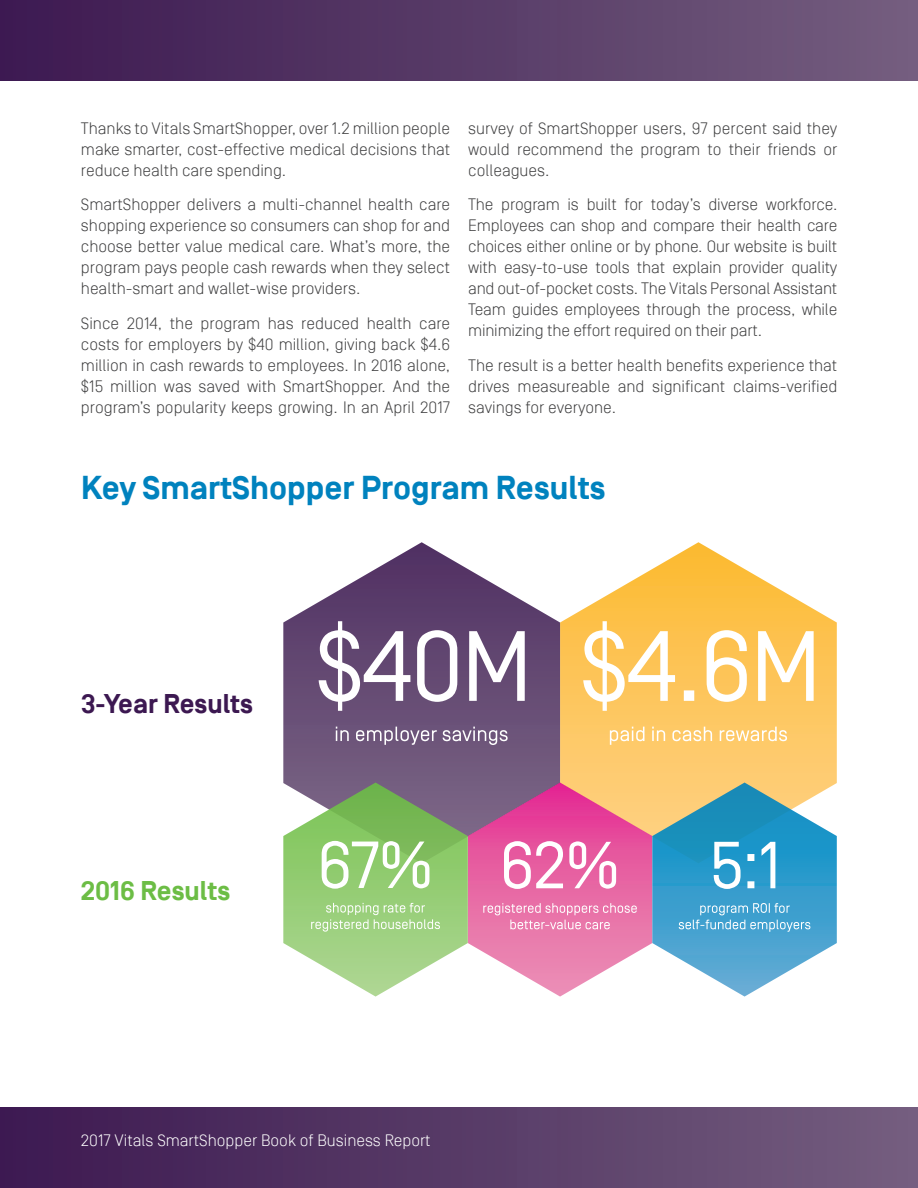
<style>
.page{position:relative;width:918px;height:1188px;background:#fff}
.page>*{position:absolute;margin:0;border:0;box-sizing:border-box;transform-origin:0 0}
.t1{font:700 33px "Simplon BP";color:#0082be}
.t2{font:700 27px "Simplon BP";color:#3c1851}
.t3{font:700 27px "Simplon BP";color:#6cbd45}
.t4{font:300 16.5px/21px "Simplon BP";color:#3e3e3f;text-align:justify}
.t5{font:300 16.5px "Simplon BP";color:#fff}
</style>
<div class="page">
<div style="left:0;top:0;width:918px;height:1188px;background:linear-gradient(to right,#3c1951,#735d7e)"></div>
<div style="left:0;top:81px;width:918px;height:1026px;background:#fff"></div>
<svg style="left:560px;top:542px;width:277px;height:241px"></svg>
<svg style="left:583px;top:621px;width:231px;height:90px"></svg>
<svg style="left:610px;top:727px;width:177px;height:18px;background:#fdd488"></svg>
<svg style="left:283px;top:542px;width:277px;height:241px"></svg>
<svg style="left:319px;top:621px;width:206px;height:90px"></svg>
<svg style="left:336px;top:727px;width:172px;height:18px;background:#8c7997"></svg>
<svg style="left:283px;top:783px;width:554px;height:214px"></svg>
<p class="t4" style="left:81px;top:117px;width:371px">Thanks to Vitals SmartShopper, over 1.2 million people make smarter, cost-effective medical decisions that reduce health care spending.</p>
<p class="t4" style="left:81px;top:194px;width:371px">SmartShopper delivers a multi-channel health care shopping experience so consumers can shop for and choose better value medical care. What’s more, the program pays people cash rewards when they select health-smart and wallet-wise providers.</p>
<p class="t4" style="left:81px;top:312px;width:371px">Since 2014, the program has reduced health care costs for employers by $40 million, giving back $4.6 million in cash rewards to employees. In 2016 alone, $15 million was saved with SmartShopper. And the program’s popularity keeps growing. In an April 2017</p>
<p class="t4" style="left:468px;top:117px;width:371px">survey of SmartShopper users, 97 percent said they would recommend the program to their friends or colleagues.</p>
<p class="t4" style="left:468px;top:194px;width:371px">The program is built for today’s diverse workforce.<br>Employees can shop and compare their health care choices either online or by phone. Our website is built with easy-to-use tools that explain provider quality and out-of-pocket costs. The Vitals Personal Assistant Team guides employees through the process, while minimizing the effort required on their part.</p>
<p class="t4" style="left:468px;top:354px;width:371px">The result is a better health benefits experience that drives measureable and significant claims-verified savings for everyone.</p>
<p class="t1" style="left:81px;top:468px;width:526px">Key SmartShopper Program Results</p>
<p class="t2" style="left:81px;top:688px;width:174px">3-Year Results</p>
<p class="t3" style="left:81px;top:875px;width:151px">2016 Results</p>
<p class="t5" style="left:81px;top:1131px;width:351px">2017 Vitals SmartShopper Book of Business Report</p>
</div>
